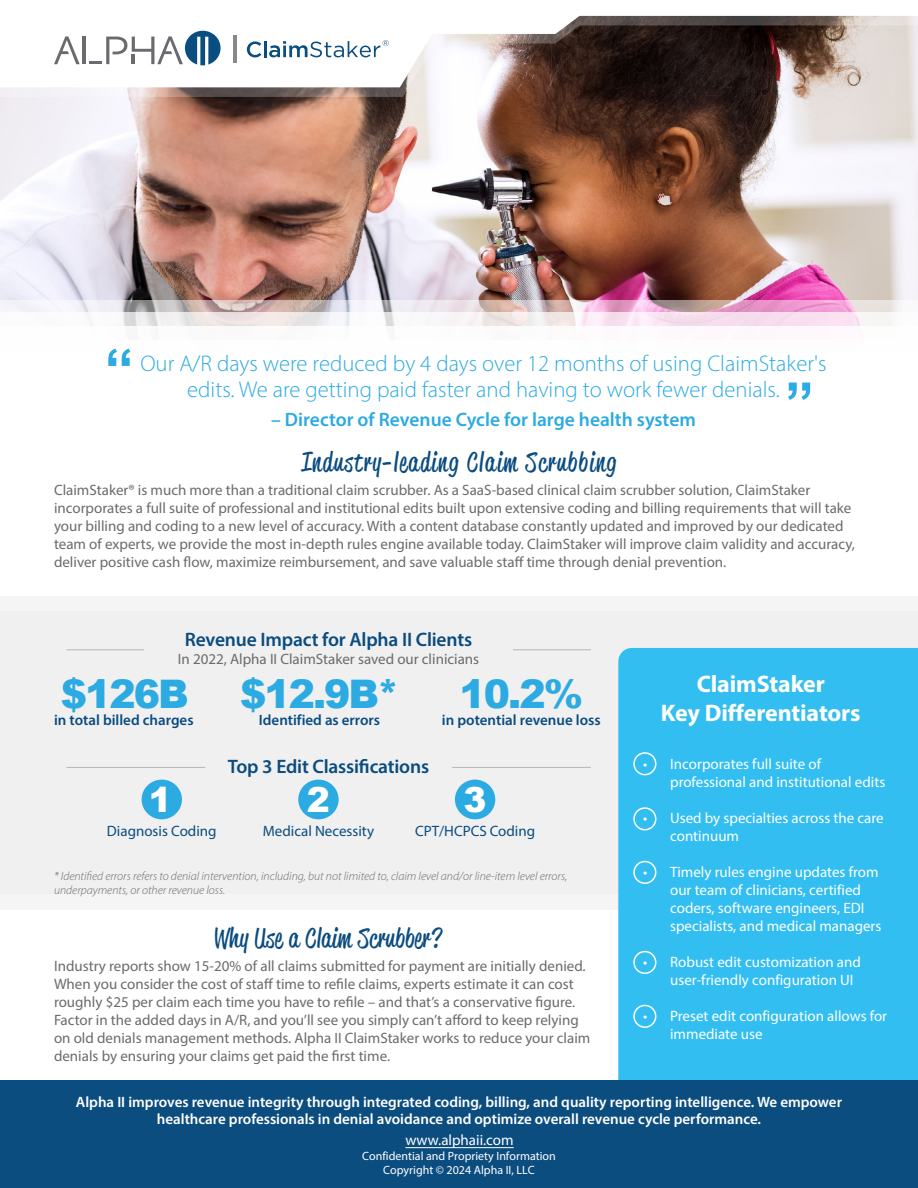
<style>
.page{position:relative;width:918px;height:1188px;background:#fff}
.page>*{position:absolute;margin:0;border:0;box-sizing:border-box;transform-origin:0 0}
.t1{font:700 58.35px "Arial";color:#2caae2}
.t2{font:900 39.45px "Arial";letter-spacing:-.05em;color:#2caae2}
.t3{font:900 34.5px "Arial";color:#fff}
.t4{font:27px "Reklame Script";letter-spacing:.06em;color:#0a4c80}
.t5{font:27px "Reklame Script";letter-spacing:.02em;color:#0a4c80}
.t6{font:700 24px/28.8px "Myriad Pro";letter-spacing:-.005em;color:#fff;text-align:center}
.t7{font:300 22.65px/26px "Myriad Pro";color:#2caae2;text-align:center}
.t8{font:600 19.5px "Myriad Pro";letter-spacing:-.01em;color:#0a4c80}
.t9{font:600 19.5px "Myriad Pro";color:#2caae2}
.t10{font:15px/18px "Myriad Pro";color:#696b6e}
.t11{font:15px/18px "Myriad Pro";color:#fff}
.t12{font:600 15px/16.5px "Myriad Pro";color:#fff;text-align:center}
.t13{font:600 15px "Myriad Pro";color:#0a4c80}
.t14{font:15px "Myriad Pro";color:#0a4c80}
.t15{font:italic 300 12px/14.4px "Myriad Pro";color:#696b6e}
.t16{font:12px/14.4px "Myriad Pro";color:#fff;text-align:center}
</style>
<div class="page">
<img style="left:0;top:97px;width:918px;height:204px">
<svg style="left:0;top:87px;width:918px;height:10px"></svg>
<svg style="left:54px;top:15px;width:864px;height:72px"></svg>
<div style="left:0;top:597px;width:918px;height:313px;background:#f0f0f0"></div>
<div style="left:0;top:581px;width:918px;height:30px;background:#fff"></div>
<div style="left:0;top:895px;width:918px;height:30px;background:#f5f5f5"></div>
<div style="left:142px;top:780px;width:40px;height:39px;background:#2caae2;border-radius:50%"></div>
<div style="left:298px;top:780px;width:41px;height:39px;background:#2caae2;border-radius:50%"></div>
<div style="left:455px;top:780px;width:40px;height:39px;background:#2caae2;border-radius:50%"></div>
<hr style="left:66px;top:767px;width:139px;height:1px;background:#b4b5b6">
<hr style="left:452px;top:767px;width:139px;height:1px;background:#b4b5b6">
<hr style="left:66px;top:649px;width:78px;height:1px;background:#b4b5b6">
<hr style="left:513px;top:649px;width:78px;height:1px;background:#b4b5b6">
<svg style="left:0;top:301px;width:901px;height:11px"></svg>
<svg style="left:86px;top:312px;width:806px;height:14px"></svg>
<svg style="left:54px;top:36px;width:26px;height:28px"></svg>
<hr style="left:83px;top:37px;width:3px;height:27px;background:#696b6e">
<svg style="left:89px;top:31px;width:132px;height:34px"></svg>
<hr style="left:233px;top:35px;width:4px;height:28px;background:#878a8c">
<svg style="left:247px;top:41px;width:14px;height:16px"></svg>
<hr style="left:264px;top:41px;width:3px;height:16px;background:#0a4d80">
<svg style="left:269px;top:40px;width:120px;height:17px"></svg>
<div style="left:618px;top:648px;width:300px;height:432px;background:#33bef2"></div>
<div style="left:633px;top:752px;width:23px;height:23px;border:2px solid #fff;border-radius:50%"></div>
<div style="left:633px;top:807px;width:23px;height:23px;border:2px solid #fff;border-radius:50%"></div>
<div style="left:633px;top:861px;width:23px;height:23px;border:2px solid #fff;border-radius:50%"></div>
<div style="left:633px;top:1005px;width:23px;height:23px;border:2px solid #fff;border-radius:50%"></div>
<div style="left:633px;top:951px;width:23px;height:23px;border:2px solid #fff;border-radius:50%"></div>
<div style="left:0;top:1080px;width:918px;height:108px;background:#0c4d80"></div>
<hr style="left:405px;top:1147px;width:109px;height:1px;background:#fff">
<h1 class="t1" style="left:105px;top:329px;width:31px">“</h1>
<h3 class="t7" style="left:140px;top:350px;width:688px">Our A/R days were reduced by 4 days over 12 months of using ClaimStaker's edits. We are getting paid faster and having to work fewer denials.</h3>
<h3 class="t9" style="left:271px;top:407px;width:426px">– Director of Revenue Cycle for large health system</h3>
<h1 class="t1" style="left:785px;top:363px;width:31px">”</h1>
<h3 class="t4" style="left:302px;top:443px;width:316px">Industry-leading Claim Scrubbing</h3>
<p class="t10" style="left:54px;top:480px;width:803px">ClaimStaker® is much more than a traditional claim scrubber. As a SaaS-based clinical claim scrubber solution, ClaimStaker incorporates a full suite of professional and institutional edits built upon extensive coding and billing requirements that will take your billing and coding to a new level of accuracy. With a content database constantly updated and improved by our dedicated team of experts, we provide the most in-depth rules engine available today. ClaimStaker will improve claim validity and accuracy, deliver positive cash flow, maximize reimbursement, and save valuable staff time through denial prevention.</p>
<h3 class="t8" style="left:185px;top:627px;width:289px">Revenue Impact for Alpha II Clients</h3>
<p class="t10" style="left:178px;top:649px;width:303px">In 2022, Alpha II ClaimStaker saved our clinicians</p>
<h2 class="t2" style="left:61px;top:665px;width:129px">$126B</h2>
<h2 class="t2" style="left:240px;top:665px;width:161px">$12.9B*</h2>
<p class="t13" style="left:259px;top:711px;width:123px">Identified as errors</p>
<p class="t13" style="left:442px;top:711px;width:160px">in potential revenue loss</p>
<h2 class="t2" style="left:460px;top:665px;width:125px">10.2%</h2>
<p class="t13" style="left:54px;top:711px;width:141px">in total billed charges</p>
<h3 class="t3" style="left:149px;top:774px;width:25px">1</h3>
<p class="t14" style="left:107px;top:822px;width:111px">Diagnosis Coding</p>
<h3 class="t8" style="left:228px;top:754px;width:203px">Top 3 Edit Classifications</h3>
<h3 class="t3" style="left:307px;top:774px;width:25px">2</h3>
<p class="t14" style="left:263px;top:822px;width:113px">Medical Necessity</p>
<h3 class="t3" style="left:464px;top:774px;width:25px">3</h3>
<p class="t14" style="left:415px;top:822px;width:122px">CPT/HCPCS Coding</p>
<p class="t15" style="left:54px;top:869px;width:515px">* Identified errors refers to denial intervention, including, but not limited to, claim level and/or line-item level errors, underpayments, or other revenue loss.</p>
<h3 class="t5" style="left:213px;top:920px;width:229px">Why Use a Claim Scrubber?</h3>
<p class="t10" style="left:54px;top:957px;width:538px">Industry reports show 15-20% of all claims submitted for payment are initially denied.<br>When you consider the cost of staff time to refile claims, experts estimate it can cost roughly $25 per claim each time you have to refile – and that’s a conservative figure.<br>Factor in the added days in A/R, and you’ll see you simply can’t afford to keep relying on old denials management methods. Alpha II ClaimStaker works to reduce your claim denials by ensuring your claims get paid the first time.</p>
<h3 class="t6" style="left:661px;top:668px;width:201px">ClaimStaker<br>Key Differentiators</h3>
<p class="t11" style="left:670px;top:754px;width:217px;text-indent:-27px">• Incorporates full suite of professional and institutional edits</p>
<p class="t11" style="left:670px;top:808px;width:215px;text-indent:-27px">• Used by specialties across the care continuum</p>
<p class="t11" style="left:670px;top:862px;width:213px;text-indent:-27px">• Timely rules engine updates from our team of clinicians, certified coders, software engineers, EDI specialists, and medical managers</p>
<p class="t11" style="left:670px;top:952px;width:192px;text-indent:-27px">• Robust edit customization and user-friendly configuration UI</p>
<p class="t11" style="left:670px;top:1006px;width:219px;text-indent:-27px">• Preset edit configuration allows for immediate use</p>
<p class="t12" style="left:76px;top:1094px;width:768px">Alpha II improves revenue integrity through integrated coding, billing, and quality reporting intelligence. We empower healthcare professionals in denial avoidance and optimize overall revenue cycle performance.</p>
<p class="t11" style="left:405px;top:1131px;width:110px">www.alphaii.com</p>
<p class="t16" style="left:362px;top:1148px;width:195px">Confidential and Propriety Information<br>Copyright © 2024 Alpha II, LLC</p>
</div>
